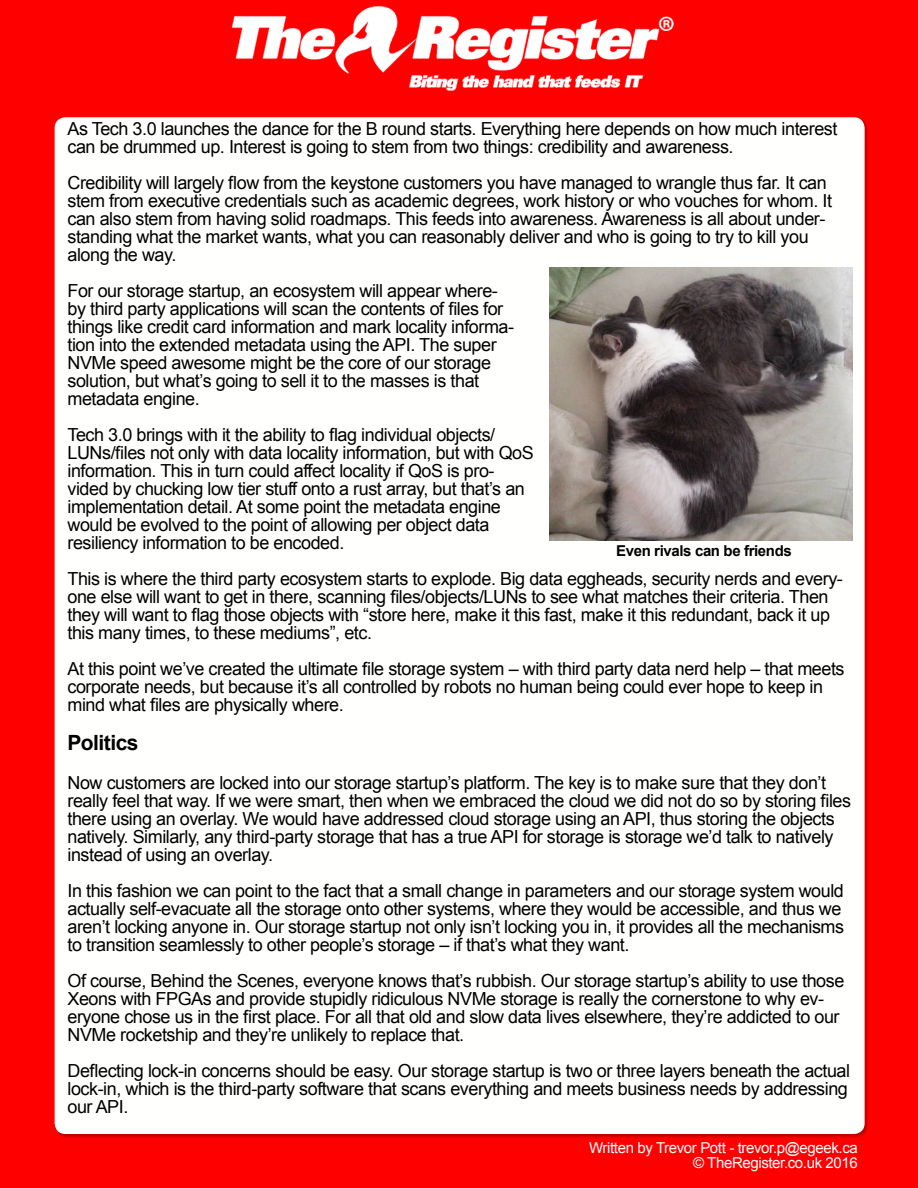
<style>
.page{position:relative;width:918px;height:1188px;background:#fff}
.page>*{position:absolute;margin:0;border:0;box-sizing:border-box;transform-origin:0 0}
.t1{font:700 21px "Arial";letter-spacing:-.025em;color:#000}
.t2{font:18px/18px "Arial";letter-spacing:-.025em;color:#000}
.t3{font:15px/15px "Arial";letter-spacing:-.025em;color:#fff;text-align:right}
.t4{font:700 15px "Arial";letter-spacing:-.025em;color:#000}
</style>
<div class="page">
<img style="left:1px;top:1px;width:917px;height:1187px">
<div style="left:55px;top:117px;width:810px;height:1017px;background:#fffffe;border-radius:11px"></div>
<img style="left:549px;top:268px;width:304px;height:273px">
<p class="t2" style="left:68px;top:119px;width:771px">As Tech 3.0 launches the dance for the B round starts. Everything here depends on how much interest can be drummed up. Interest is going to stem from two things: credibility and awareness.</p>
<p class="t2" style="left:68px;top:173px;width:766px">Credibility will largely flow from the keystone customers you have managed to wrangle thus far. It can stem from executive credentials such as academic degrees, work history or who vouches for whom. It can also stem from having solid roadmaps. This feeds into awareness. Awareness is all about under&shy;standing what the market wants, what you can reasonably deliver and who is going to try to kill you along the way.</p>
<p class="t2" style="left:68px;top:281px;width:448px">For our storage startup, an ecosystem will appear where&shy;by third party applications will scan the contents of files for things like credit card information and mark locality informa&shy;tion into the extended metadata using the API. The super NVMe speed awesome might be the core of our storage solution, but what’s going to sell it to the masses is that metadata engine.</p>
<p class="t2" style="left:68px;top:425px;width:468px">Tech 3.0 brings with it the ability to flag individual objects/ LUNs/files not only with data locality information, but with QoS information. This in turn could affect locality if QoS is pro&shy;vided by chucking low tier stuff onto a rust array, but that’s an implementation detail. At some point the metadata engine would be evolved to the point of allowing per object data resiliency information to be encoded.</p>
<p class="t2" style="left:68px;top:569px;width:777px">This is where the third party ecosystem starts to explode. Big data eggheads, security nerds and every&shy;one else will want to get in there, scanning files/objects/LUNs to see what matches their criteria. Then they will want to flag those objects with “store here, make it this fast, make it this redundant, back it up this many times, to these mediums”, etc.</p>
<p class="t2" style="left:68px;top:659px;width:779px">At this point we’ve created the ultimate file storage system – with third party data nerd help – that meets corporate needs, but because it’s all controlled by robots no human being could ever hope to keep in mind what files are physically where.</p>
<p class="t1" style="left:68px;top:728px;width:73px">Politics</p>
<p class="t2" style="left:68px;top:773px;width:785px">Now customers are locked into our storage startup’s platform. The key is to make sure that they don’t really feel that way. If we were smart, then when we embraced the cloud we did not do so by storing files there using an overlay. We would have addressed cloud storage using an API, thus storing the objects natively. Similarly, any third-party storage that has a true API for storage is storage we’d talk to natively instead of using an overlay.</p>
<p class="t2" style="left:68px;top:881px;width:778px">In this fashion we can point to the fact that a small change in parameters and our storage system would actually self-evacuate all the storage onto other systems, where they would be accessible, and thus we aren’t locking anyone in. Our storage startup not only isn’t locking you in, it provides all the mechanisms to transition seamlessly to other people’s storage – if that’s what they want.</p>
<p class="t2" style="left:68px;top:971px;width:778px">Of course, Behind the Scenes, everyone knows that’s rubbish. Our storage startup’s ability to use those Xeons with FPGAs and provide stupidly ridiculous NVMe storage is really the cornerstone to why ev&shy;eryone chose us in the first place. For all that old and slow data lives elsewhere, they’re addicted to our NVMe rocketship and they’re unlikely to replace that.</p>
<p class="t2" style="left:68px;top:1061px;width:784px">Deflecting lock-in concerns should be easy. Our storage startup is two or three layers beneath the actual lock-in, which is the third-party software that scans everything and meets business needs by addressing our API.</p>
<p class="t4" style="left:616px;top:541px;width:177px">Even rivals can be friends</p>
<p class="t3" style="left:589px;top:1140px;width:270px">Written by Trevor Pott - trevor.p@egeek.ca © TheRegister.co.uk 2016</p>
</div>
